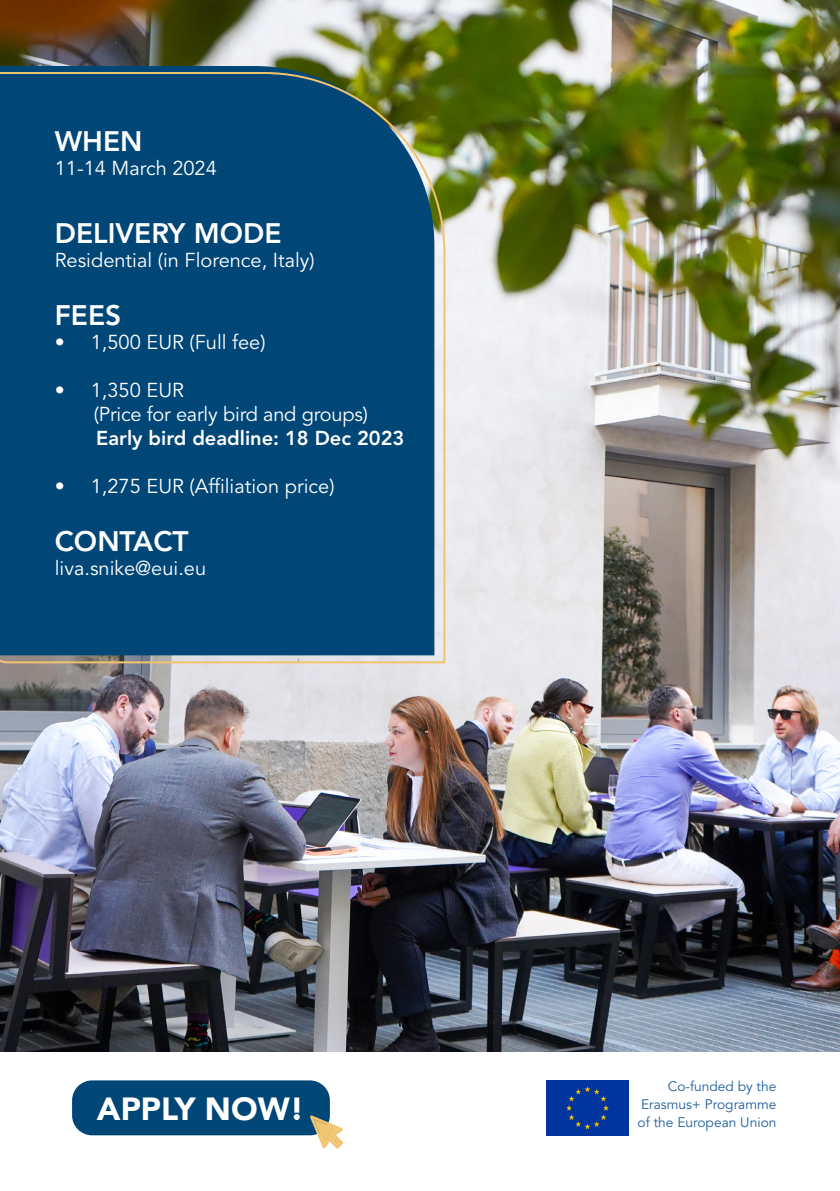
<style>
.page{position:relative;width:840px;height:1191px;background:#fff}
.page>*{position:absolute;margin:0;border:0;box-sizing:border-box;transform-origin:0 0}
.t1{font:900 32px "Avenir";color:#fff}
.t2{font:800 28px "Avenir LT Pro";color:#fff}
.t3{font:20px/24px "Avenir LT Pro";color:#fff}
.t4{font:800 20px "Avenir LT Pro";color:#fff}
.t5{font:13.8px/18.4px "Avenir LT Pro";color:#215e9e;text-align:justify}
</style>
<div class="page">
<img style="left:0;top:0;width:839px;height:1051px">
<div style="left:0;top:71px;width:446px;height:593px;background:#004676"></div>
<div style="left:72px;top:1080px;width:258px;height:55px;background:#004676;border-radius:20px"></div>
<div style="left:546px;top:1080px;width:82px;height:55px;background:#00359f"></div>
<svg style="left:310px;top:1115px;width:33px;height:33px"></svg>
<h2 class="t2" style="left:55px;top:124px;width:89px">WHEN</h2>
<p class="t3" style="left:55px;top:156px;width:163px">11-14 March 2024</p>
<h2 class="t2" style="left:55px;top:216px;width:228px">DELIVERY MODE</h2>
<p class="t3" style="left:55px;top:248px;width:261px">Residential (in Florence, Italy)</p>
<h2 class="t2" style="left:55px;top:298px;width:68px">FEES</h2>
<p class="t3" style="left:55px;top:330px;width:212px">• 1,500 EUR (Full fee)</p>
<p class="t3" style="left:94px;top:378px;width:275px;text-indent:-39px">• 1,350 EUR<br>(Price for early bird and groups)</p>
<p class="t4" style="left:96px;top:426px;width:309px">Early bird deadline: 18 Dec 2023</p>
<p class="t3" style="left:55px;top:474px;width:281px">• 1,275 EUR (Affiliation price)</p>
<h2 class="t2" style="left:55px;top:524px;width:135px">CONTACT</h2>
<p class="t3" style="left:55px;top:556px;width:153px">liva.snike@eui.eu</p>
<h1 class="t1" style="left:97px;top:1081px;width:208px">APPLY NOW!</h1>
<p class="t5" style="left:637px;top:1077px;width:140px;text-indent:30px">Co-funded by the Erasmus+ Programme of the European Union</p>
</div>
